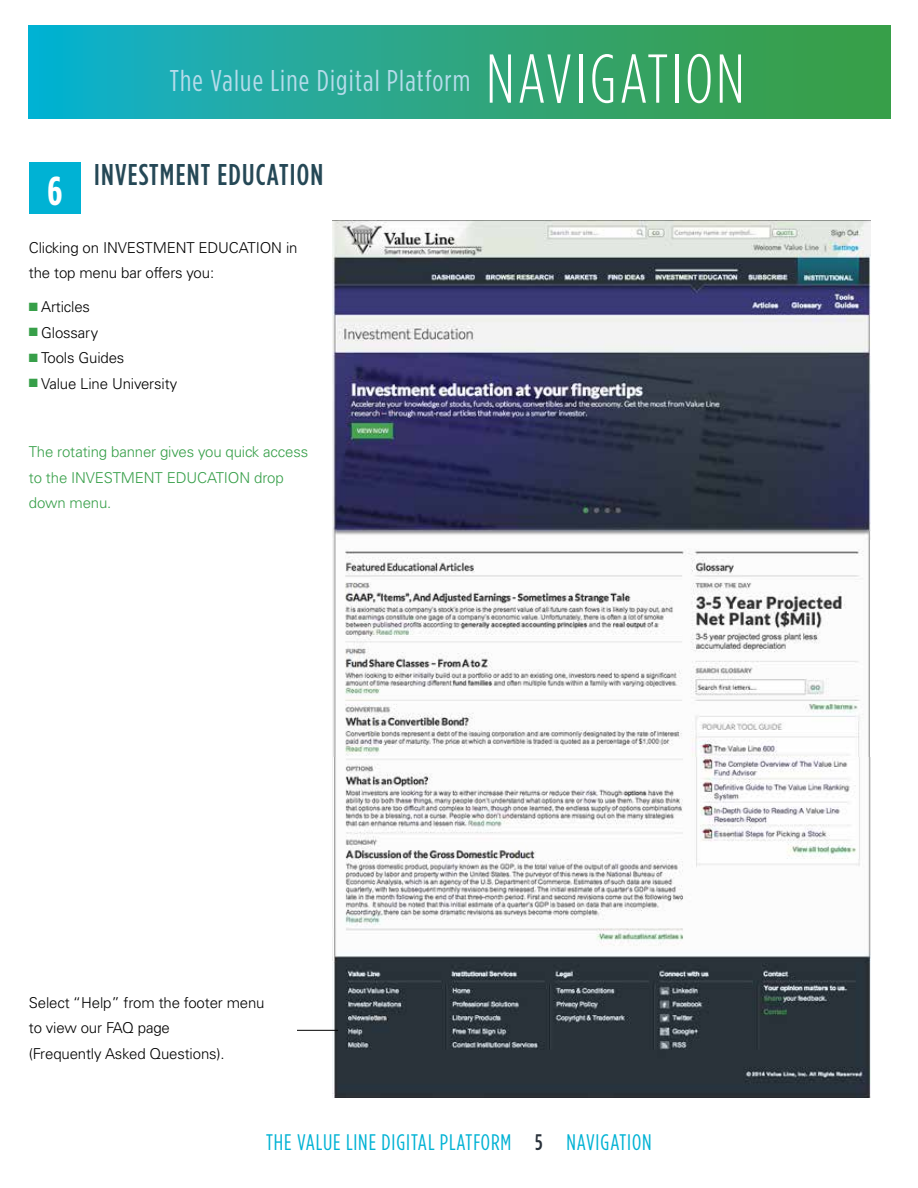
<style>
.page{position:relative;width:918px;height:1188px;background:#fff}
.page>*{position:absolute;margin:0;border:0;box-sizing:border-box;transform-origin:0 0}
.t1{font:300 69px "Gotham Condensed";letter-spacing:.04em;color:#fff}
.t2{font:700 40.5px "Gotham Condensed";color:#fff}
.t3{font:30px "Gotham Condensed";letter-spacing:.04em;color:#b6dceb}
.t4{font:500 30px "Gotham Condensed";letter-spacing:.04em;color:#254856}
.t5{font:22.5px "Gotham Condensed";letter-spacing:.04em;color:#00b2d4}
.t6{font:300 15px/25.5px "Univers LT Std";letter-spacing:-.01em;color:#000}
.t7{font:300 15px/25.5px "Univers LT Std";letter-spacing:-.01em;color:#379f49}
.s1{color:#379f49}
.s2{font-weight:500;color:#2a323b}
</style>
<div class="page">
<svg style="left:29px;top:26px;width:862px;height:93px"></svg>
<div style="left:29px;top:162px;width:52px;height:52px;background:#00b2d4"></div>
<img style="left:332px;top:220px;width:539px;height:537px">
<img style="left:332px;top:757px;width:539px;height:341px">
<hr style="left:297px;top:1030px;width:41px;height:1px;background:#000">
<h3 class="t3" style="left:170px;top:64px;width:302px">THE VALUE LINE DIGITAL PLATFORM</h3>
<h1 class="t1" style="left:486px;top:42px;width:253px">NAVIGATION</h1>
<h3 class="t4" style="left:94px;top:158px;width:230px">INVESTMENT EDUCATION</h3>
<h2 class="t2" style="left:47px;top:168px;width:16px">6</h2>
<p class="t6" style="left:29px;top:235px;width:100px">Clicking on Investme</p>
<p class="t6" style="left:176px;top:235px;width:42px">nt Educatio</p>
<p class="t6" style="left:271px;top:235px;width:28px">n in</p>
<p class="t6" style="left:29px;top:260px;width:187px">the top menu bar offers you:</p>
<p class="t6" style="left:29px;top:294px;width:63px"><span class="s1">■</span> Articles</p>
<p class="t6" style="left:29px;top:320px;width:71px"><span class="s1">■</span> Glossary</p>
<p class="t6" style="left:29px;top:345px;width:97px"><span class="s1">■</span> Tools Guides</p>
<p class="t6" style="left:29px;top:371px;width:150px"><span class="s1">■</span> Value Line University</p>
<p class="t7" style="left:29px;top:439px;width:281px">The rotating banner gives you quick access to the INVESTMENT EDUCATION drop down menu.</p>
<p class="t6" style="left:29px;top:990px;width:237px">Select “Help” from the footer menu to view our FAQ page<br>(Frequently Asked Questions).</p>
<h3 class="t5" style="left:266px;top:1130px;width:387px">THE VALUE LINE DIGITAL PLATFORM <span class="s2">5</span> NAVIGATION</h3>
</div>
